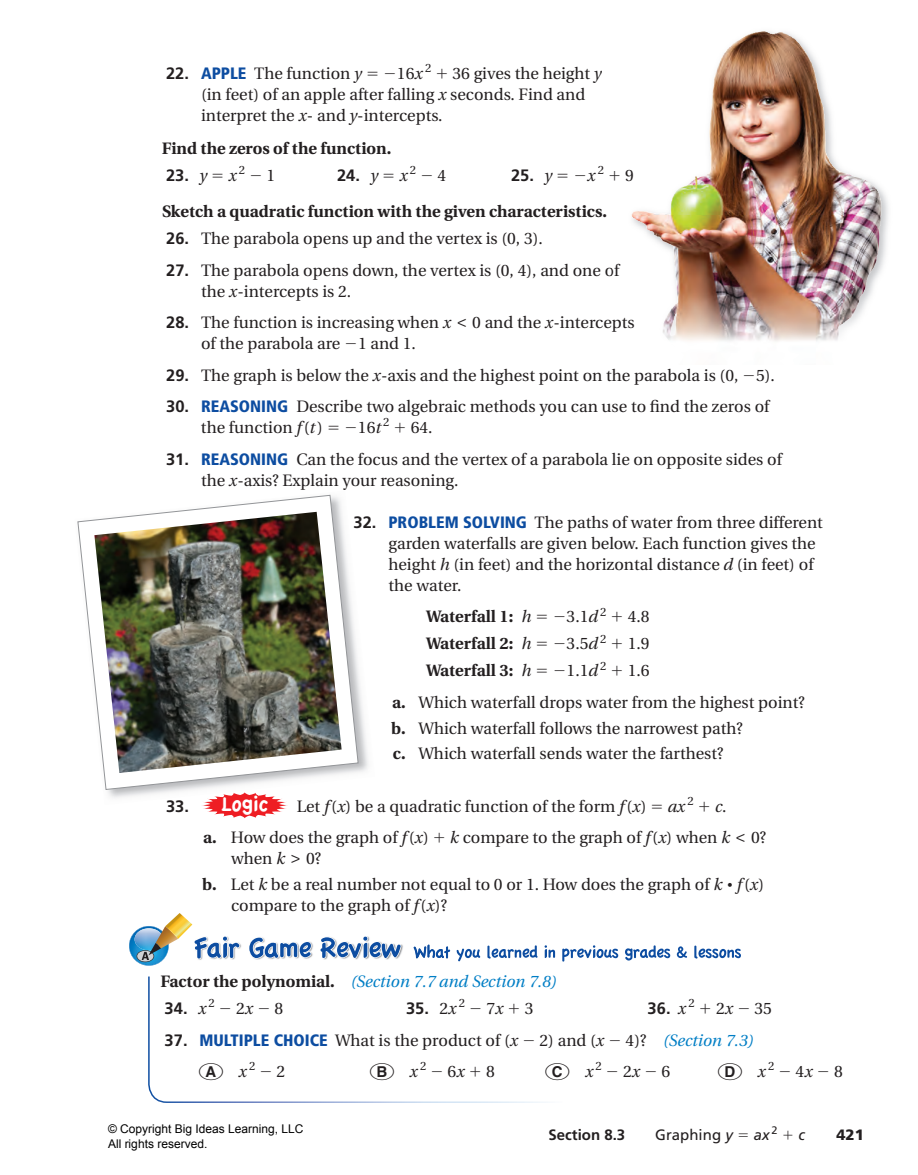
<style>
.page{position:relative;width:918px;height:1175px;background:#fff}
.page>*{position:absolute;margin:0;border:0;box-sizing:border-box;transform-origin:0 0}
.t1{font:22.5px "Apple Casual";letter-spacing:-.025em;color:#fff}
.t2{font:19.35px "Koz Min Pro Bold 90 pv RKSJ H";color:#231f20;scale:1.41 1}
.t3{font:16.5px/21px "Utopia";color:#231f20}
.t4{font:700 16.5px/36px "Utopia";color:#231f20;text-align:right}
.t5{font:italic 16.5px "Utopia";color:#007ec5}
.t6{font:700 16.5px "Frutiger";color:#231f20}
.t7{font:italic 16.5px "Utopia";color:#231f20}
.t8{font:700 15px "Frutiger";color:#231f20}
.t9{font:15px "Frutiger";color:#231f20}
.t10{font:italic 15px "Frutiger";color:#231f20}
.t11{font:900 15px "Frutiger";color:#231f20}
.t12{font:12px/14.4px "Arial";color:#000}
.s1{font-family:"Frutiger";font-weight:700}
.s2{font-family:"Frutiger";font-weight:900;font-stretch:condensed;color:#0d4da1}
.s3{font-style:italic}
.s4{font-family:"Utopia";font-weight:400;font-style:italic}
.s5{font-style:normal}
.s6{font-weight:400;font-style:italic}
.s7{font-weight:700}
.s8{font-family:"Frutiger";font-weight:700;font-size:16.5px;color:#231f20}
.s9{font-weight:700;font-style:normal;color:#231f20}
.s10{font-family:"Utopia";font-weight:400}
.s11{font-style:italic;color:#007ec5}
.s12{font-family:"Helvetica Cyr";font-weight:700;font-size:15px}
</style>
<div class="page">
<svg style="left:148px;top:976px;width:398px;height:127px"></svg>
<svg style="left:457px;top:948px;width:23px;height:13px"></svg>
<svg style="left:487px;top:945px;width:51px;height:13px"></svg>
<svg style="left:545px;top:945px;width:10px;height:13px"></svg>
<svg style="left:562px;top:945px;width:56px;height:16px"></svg>
<svg style="left:625px;top:945px;width:45px;height:15px"></svg>
<svg style="left:677px;top:946px;width:10px;height:12px"></svg>
<svg style="left:694px;top:945px;width:47px;height:13px"></svg>
<img style="left:144px;top:943px;width:307px;height:23px">
<svg style="left:414px;top:944px;width:36px;height:14px"></svg>
<svg style="left:249px;top:937px;width:63px;height:21px"></svg>
<svg style="left:320px;top:936px;width:81px;height:22px"></svg>
<svg style="left:129px;top:913px;width:111px;height:52px"></svg>
<svg style="left:202px;top:805px;width:86px;height:13px"></svg>
<img style="left:631px;top:31px;width:172px;height:185px">
<img style="left:834px;top:159px;width:54px;height:182px">
<img style="left:632px;top:43px;width:202px;height:298px">
<img style="left:108px;top:679px;width:260px;height:126px">
<svg style="left:77px;top:494px;width:282px;height:296px"></svg>
<img style="left:94px;top:512px;width:248px;height:261px">
<svg style="left:509px;top:1004px;width:10px;height:9px"></svg>
<svg style="left:471px;top:1067px;width:9px;height:9px"></svg>
<svg style="left:631px;top:170px;width:2px;height:11px"></svg>
<p class="t3" style="left:166px;top:65px;width:197px"><span class="s1">22.</span> <span class="s2">APPLE</span> The function <span class="s3">y</span></p>
<p class="t3" style="left:383px;top:65px;width:50px">− 16<span class="s3">x</span> <sup>2</sup></p>
<p class="t3" style="left:201px;top:65px;width:402px;text-indent:252px">36 gives the height <span class="s3">y </span>(in feet) of an apple after falling <span class="s3">x</span> seconds. Find and interpret the <span class="s3">x</span>- and <span class="s3">y</span>-intercepts.</p>
<p class="t4" style="left:162px;top:132px;width:231px">Find the zeros of the function.</p>
<p class="t6" style="left:166px;top:169px;width:43px">23. <span class="s4">y</span></p>
<p class="t7" style="left:228px;top:169px;width:48px">x <sup>2</sup> − <span class="s5">1</span></p>
<p class="t6" style="left:337px;top:169px;width:43px">24. <span class="s4">y</span></p>
<p class="t7" style="left:399px;top:169px;width:48px">x <sup>2</sup> − <span class="s5">4</span></p>
<p class="t6" style="left:511px;top:169px;width:43px">25. <span class="s4">y</span></p>
<p class="t4" style="left:162px;top:159px;width:447px">−<span class="s6">x</span><sup>2<br></sup>Sketch a quadratic function with the given characteristics.</p>
<p class="t3" style="left:166px;top:230px;width:378px"><span class="s1">26.</span> The parabola opens up and the vertex is (0, 3).</p>
<p class="t3" style="left:201px;top:261px;width:420px;text-indent:-35px"><span class="s1">27.</span> The parabola opens down, the vertex is (0, 4), and one of the <span class="s3">x</span>-intercepts is 2.</p>
<p class="t3" style="left:201px;top:314px;width:435px;text-indent:-35px"><span class="s1">28.</span> The function is increasing when <span class="s3">x &lt;</span> 0 and the <span class="s3">x</span>-intercepts of the parabola are − 1 and 1.</p>
<p class="t3" style="left:166px;top:366px;width:610px"><span class="s1">29.</span> The graph is below the <span class="s3">x</span>-axis and the highest point on the parabola is (0, − 5).</p>
<p class="t3" style="left:201px;top:398px;width:570px;text-indent:-35px"><span class="s1">30.</span> <span class="s2">REASONING</span> Describe two algebraic methods you can use to find the zeros of the function <span class="s3">f</span> (<span class="s3">t</span> )</p>
<p class="t3" style="left:625px;top:167px;width:10px">9</p>
<p class="t3" style="left:344px;top:419px;width:47px">− 16<span class="s3">t</span> <sup>2</sup></p>
<p class="t3" style="left:411px;top:419px;width:23px">64.</p>
<p class="t3" style="left:201px;top:450px;width:582px;text-indent:-35px"><span class="s1">31.</span> <span class="s2">REASONING</span> Can the focus and the vertex of a parabola lie on opposite sides of the <span class="s3">x</span>-axis? Explain your reasoning.</p>
<p class="t3" style="left:388px;top:513px;width:436px;text-indent:-35px"><span class="s1">32.</span> <span class="s2">PROBLEM SOLVING</span> The paths of water from three different garden waterfalls are given below. Each function gives the height <span class="s3">h</span> (in feet) and the horizontal distance <span class="s3">d</span> (in feet) of the water.</p>
<p class="t4" style="left:426px;top:600px;width:107px">Waterfall 1: <span class="s6">h</span></p>
<p class="t3" style="left:553px;top:608px;width:55px">− 3.1<span class="s3">d</span> <sup>2</sup></p>
<p class="t3" style="left:628px;top:608px;width:23px">4.8</p>
<p class="t4" style="left:426px;top:627px;width:107px">Waterfall 2: <span class="s6">h</span></p>
<p class="t3" style="left:553px;top:635px;width:55px">− 3.5<span class="s3">d</span> <sup>2</sup></p>
<p class="t3" style="left:628px;top:635px;width:23px">1.9</p>
<p class="t4" style="left:426px;top:654px;width:107px">Waterfall 3: <span class="s6">h</span></p>
<p class="t3" style="left:553px;top:662px;width:55px">− 1.1<span class="s3">d</span> <sup>2</sup></p>
<p class="t3" style="left:392px;top:656px;width:414px;line-height:31.5px;text-indent:236px">1.6<br><span class="s7">a.</span> Which waterfall drops water from the highest point?</p>
<p class="t3" style="left:391px;top:716px;width:353px;line-height:25.5px"><span class="s7">b.</span> Which waterfall follows the narrowest path? <span class="s7">c.</span> Which waterfall sends water the farthest?</p>
<h1 class="t1" style="left:166px;top:792px;width:104px"><span class="s8">33.</span> Logic</h1>
<p class="t3" style="left:297px;top:797px;width:351px">Let <span class="s3">f</span> (<span class="s3">x</span>) be a quadratic function of the form <span class="s3">f</span> (<span class="s3">x</span>)</p>
<p class="t7" style="left:668px;top:799px;width:28px">ax <sup>2</sup></p>
<p class="t7" style="left:715px;top:799px;width:13px">c<span class="s5">.</span></p>
<p class="t3" style="left:203px;top:828px;width:227px"><span class="s7">a.</span> How does the graph of <span class="s3">f</span> (<span class="s3">x</span>)</p>
<p class="t3" style="left:450px;top:828px;width:318px"><span class="s3">k</span> compare to the graph of <span class="s3">f</span> (<span class="s3">x</span>) when <span class="s3">k &lt;</span> 0?</p>
<p class="t3" style="left:202px;top:847px;width:563px;line-height:25.5px;text-indent:29px">when <span class="s3">k &gt;</span> 0?<br><span class="s7">b.</span> Let <span class="s3">k</span> be a real number not equal to 0 or 1. How does the graph of <span class="s3">k</span> ⋅<span class="s3">f</span> (<span class="s3">x</span>)</p>
<p class="t3" style="left:231px;top:896px;width:218px">compare to the graph of <span class="s3">f</span> (<span class="s3">x</span>)?</p>
<p class="t5" style="left:160px;top:975px;width:398px"><span class="s9">Factor the polynomial.</span> (Section 7.7 and Section 7.8)</p>
<p class="t6" style="left:165px;top:1001px;width:120px">34. <span class="s4">x</span> <sup>2</sup> − <span class="s10">2</span><span class="s4">x</span> − <span class="s10">8</span></p>
<p class="t6" style="left:406px;top:1001px;width:99px">35. <span class="s10">2</span><span class="s4">x</span> <sup>2</sup> − <span class="s10">7</span><span class="s4">x</span></p>
<p class="t3" style="left:525px;top:999px;width:10px">3</p>
<p class="t6" style="left:648px;top:1001px;width:49px">36. <span class="s4">x</span> <sup>2</sup></p>
<p class="t3" style="left:716px;top:999px;width:57px">2<span class="s3">x</span> − 35</p>
<p class="t3" style="left:165px;top:1031px;width:590px"><span class="s1">37.</span> <span class="s2">MULTIPLE CHOICE</span> What is the product of (<span class="s3">x</span> − 2) and (<span class="s3">x</span> − 4)? <span class="s11">(Section 7.3)</span></p>
<p class="t2" style="left:197px;top:1064px;width:21px">○<span class="s12">A</span></p>
<p class="t7" style="left:239px;top:1065px;width:48px">x <sup>2</sup> − <span class="s5">2</span></p>
<p class="t2" style="left:368px;top:1064px;width:21px">○<span class="s12">B</span></p>
<p class="t7" style="left:410px;top:1065px;width:57px">x <sup>2</sup> − <span class="s5">6</span>x</p>
<p class="t3" style="left:486px;top:1062px;width:10px">8</p>
<p class="t2" style="left:544px;top:1064px;width:21px">○<span class="s12">C</span></p>
<p class="t7" style="left:585px;top:1065px;width:87px">x <sup>2</sup>− <span class="s5">2</span>x− <span class="s5">6</span></p>
<p class="t2" style="left:716px;top:1064px;width:21px">○<span class="s12">D</span></p>
<p class="t7" style="left:758px;top:1065px;width:87px">x <sup>2</sup>− <span class="s5">4</span>x− <span class="s5">8</span></p>
<p class="t12" style="left:108px;top:1121px;width:197px">© Copyright Big Ideas Learning, LLC<br>All rights reserved.</p>
<p class="t8" style="left:549px;top:1128px;width:78px">Section 8.3</p>
<p class="t9" style="left:655px;top:1128px;width:79px">Graphing <span class="s3">y</span></p>
<p class="t10" style="left:754px;top:1128px;width:25px">ax <sup>2</sup></p>
<p class="t10" style="left:799px;top:1128px;width:8px">c</p>
<p class="t11" style="left:836px;top:1128px;width:29px">421</p>
</div>
